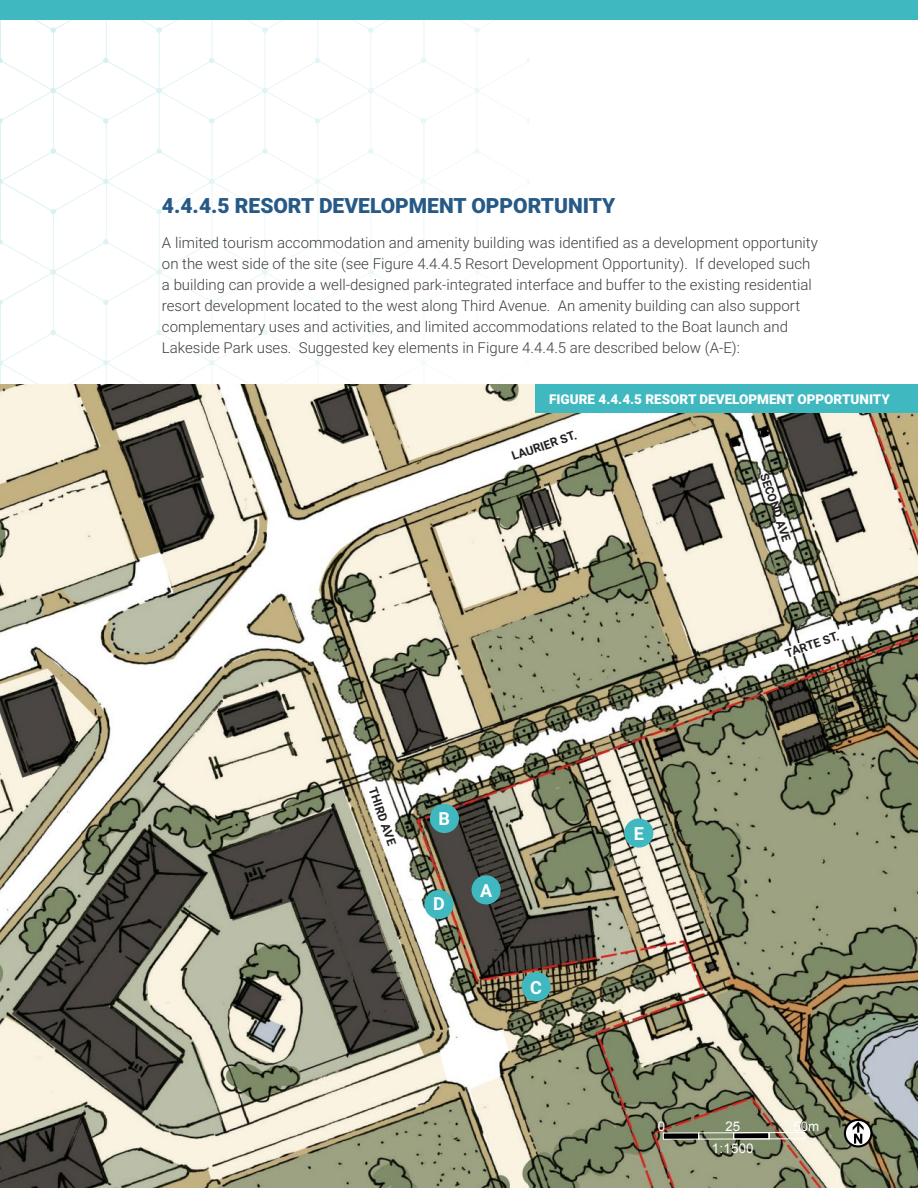
<style>
.page{position:relative;width:918px;height:1188px;background:#fff}
.page>*{position:absolute;margin:0;border:0;box-sizing:border-box;transform-origin:0 0}
.t1{font:900 21px "Roboto";color:#265986}
.t2{font:700 18px "Roboto";color:#fff}
.t3{font:300 15px/21px "Roboto";color:#3e3e3f}
.t4{font:900 13.5px "Roboto";color:#fff}
.t5{font:13.35px "Arial";color:#fff}
.t6{font:700 12px "Roboto";color:#231f20}
</style>
<div class="page">
<svg style="left:0;top:19px;width:530px;height:365px"></svg>
<div style="left:0;top:0;width:918px;height:19px;background:#40b8bf"></div>
<img style="left:0;top:384px;width:918px;height:804px">
<div style="left:663px;top:1133px;width:36px;height:6px;background:#000"></div>
<div style="left:663px;top:1133px;width:36px;height:7px;border:1px solid #fff"></div>
<div style="left:698px;top:1132px;width:36px;height:8px;border:1px solid #fff"></div>
<div style="left:734px;top:1133px;width:35px;height:6px;background:#000"></div>
<div style="left:733px;top:1132px;width:37px;height:7px;border:1px solid #fff"></div>
<div style="left:769px;top:1132px;width:36px;height:7px;border:1px solid #fff"></div>
<svg style="left:844px;top:1119px;width:29px;height:29px"></svg>
<div style="left:536px;top:384px;width:382px;height:29px;background:#40b8bf"></div>
<div style="left:425px;top:891px;width:28px;height:27px;background:#40b8bf;border-radius:50%"></div>
<div style="left:424px;top:890px;width:30px;height:29px;border:2px solid #40b8bf;border-radius:50%"></div>
<div style="left:431px;top:805px;width:27px;height:27px;background:#40b8bf;border-radius:50%"></div>
<div style="left:430px;top:804px;width:29px;height:29px;border:2px solid #40b8bf;border-radius:50%"></div>
<div style="left:473px;top:876px;width:27px;height:27px;background:#40b8bf;border-radius:50%"></div>
<div style="left:472px;top:875px;width:29px;height:29px;border:2px solid #40b8bf;border-radius:50%"></div>
<div style="left:625px;top:819px;width:27px;height:28px;background:#40b8bf;border-radius:50%"></div>
<div style="left:624px;top:818px;width:29px;height:30px;border:2px solid #40b8bf;border-radius:50%"></div>
<div style="left:523px;top:973px;width:27px;height:27px;background:#40b8bf;border-radius:50%"></div>
<div style="left:522px;top:972px;width:29px;height:29px;border:2px solid #40b8bf;border-radius:50%"></div>
<img style="left:752px;top:619px;width:121px;height:51px">
<svg style="left:368px;top:786px;width:31px;height:65px"></svg>
<h1 class="t1" style="left:162px;top:191px;width:455px">4.4.4.5 RESORT DEVELOPMENT OPPORTUNITY</h1>
<p class="t3" style="left:162px;top:231px;width:657px">A limited tourism accommodation and amenity building was identified as a development opportunity on the west side of the site (see Figure 4.4.4.5 Resort Development Opportunity). If developed such a building can provide a well-designed park-integrated interface and buffer to the existing residential resort development located to the west along Third Avenue. An amenity building can also support complementary uses and activities, and limited accommodations related to the Boat launch and Lakeside Park uses. Suggested key elements in Figure 4.4.4.5 are described below (A-E):</p>
<p class="t4" style="left:549px;top:390px;width:342px">FIGURE 4.4.4.5 RESORT DEVELOPMENT OPPORTUNITY</p>
<p class="t6" style="left:509px;top:448px;width:69px;rotate:-19deg">LAURIER ST.</p>
<p class="t6" style="left:381px;top:785px;width:62px;rotate:71deg">THIRD AVE</p>
<p class="t2" style="left:439px;top:806px;width:13px">B</p>
<p class="t2" style="left:433px;top:891px;width:13px">D</p>
<p class="t2" style="left:480px;top:878px;width:14px">A</p>
<p class="t2" style="left:530px;top:975px;width:13px">C</p>
<p class="t2" style="left:634px;top:821px;width:12px">E</p>
<p class="t6" style="left:772px;top:471px;width:73px;rotate:71deg">SECOND AVE</p>
<p class="t6" style="left:783px;top:646px;width:58px;rotate:-19deg">TARTE ST.</p>
<p class="t5" style="left:658px;top:1118px;width:9px">0</p>
<p class="t5" style="left:726px;top:1118px;width:16px">25</p>
<p class="t5" style="left:794px;top:1117px;width:27px">50m</p>
<p class="t5" style="left:712px;top:1139px;width:43px">1:1500</p>
</div>
